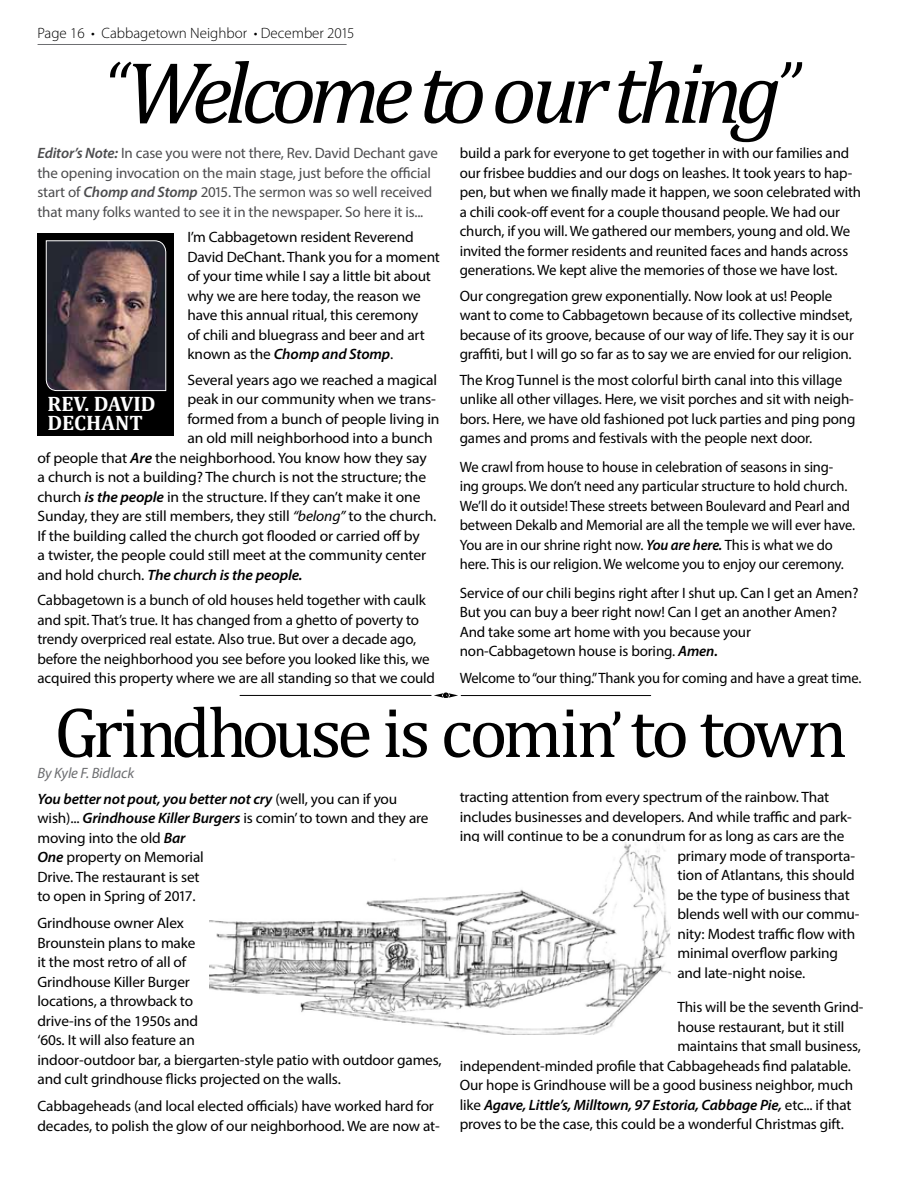
<style>
.page{position:relative;width:918px;height:1188px;background:#fff}
.page>*{position:absolute;margin:0;border:0;box-sizing:border-box;transform-origin:0 0}
.t1{font:italic 88.5px "Cambria";letter-spacing:-.08em;color:#000}
.t2{font:72px "Cambria";letter-spacing:-.045em;color:#000}
.t3{font:700 21px/19.5px "Cambria";color:#fff}
.t4{font:15px/19.5px "Myriad Pro";letter-spacing:-.01em;color:#000}
.t5{font:15px "Myriad Pro";letter-spacing:-.01em;color:#000;scale:1.04 1}
.t6{font:15px/19.5px "Myriad Pro";letter-spacing:-.01em;color:#4d4d4f}
.t7{font:italic 600 15px/25.5px "Myriad Pro";letter-spacing:-.01em;color:#000}
.t8{font:300 15px "Myriad Pro";color:#000}
.t9{font:italic 600 15px "Myriad Pro";letter-spacing:-.01em;color:#000;scale:1.04 1}
.s1{font-weight:600;font-style:italic}
.s2{font-style:italic}
.s3{font-weight:400;font-style:normal}
.s4{font-size:58.5px}
.s5{font-weight:400;color:#6d6e71}
</style>
<div class="page">
<hr style="left:38px;top:44px;width:308px;height:1px;background:#6d6e71">
<svg style="left:434px;top:693px;width:24px;height:5px"></svg>
<hr style="left:240px;top:695px;width:191px;height:1px;background:#000">
<hr style="left:461px;top:695px;width:190px;height:1px;background:#000">
<div style="left:38px;top:233px;width:136px;height:203px;background:#000"></div>
<svg style="left:46px;top:240px;width:121px;height:151px;background:#604e52"></svg>
<img style="left:209px;top:842px;width:462px;height:193px">
<p class="t8" style="left:38px;top:24px;width:318px">Page 16 • Cabbagetown Neighbor • December 2015</p>
<h1 class="t1" style="left:103px;top:30px;width:698px"><sup>“</sup>Welcome to our thing<sup>”</sup></h1>
<p class="t6" style="left:38px;top:143px;width:402px"><span class="s1">Editor’s Note:</span> In case you were not there, Rev. David Dechant gave the opening invocation on the main stage, just before the official start of <span class="s1">Chomp and Stomp</span> 2015. The sermon was so well received that many folks wanted to see it in the newspaper. So here it is...</p>
<p class="t4" style="left:187px;top:227px;width:254px">I’m Cabbagetown resident Reverend David DeChant. Thank you for a moment of your time while I say a little bit about why we are here today, the reason we have this annual ritual, this ceremony<br>of chili and bluegrass and beer and art known as the <span class="s1">Chomp and Stomp</span>.</p>
<p class="t5" style="left:187px;top:370px;width:242px">Several years ago we reached a magical</p>
<p class="t5" style="left:187px;top:390px;width:241px">peak in our community when we trans-</p>
<p class="t5" style="left:187px;top:409px;width:244px">formed from a bunch of people living in</p>
<p class="t5" style="left:187px;top:429px;width:237px">an old mill neighborhood into a bunch</p>
<p class="t5" style="left:37px;top:448px;width:376px">of people that <span class="s1">Are</span> the neighborhood. You know how they say</p>
<p class="t5" style="left:37px;top:468px;width:375px">a church is not a building? The church is not the structure; the</p>
<p class="t5" style="left:37px;top:487px;width:370px">church <span class="s1">is the people</span> in the structure. If they can’t make it one</p>
<p class="t5" style="left:37px;top:507px;width:385px">Sunday, they are still members, they still <span class="s2">“belong”</span> to the church.</p>
<p class="t5" style="left:37px;top:526px;width:369px">If the building called the church got flooded or carried off by</p>
<p class="t5" style="left:37px;top:546px;width:375px">a twister, the people could still meet at the community center</p>
<p class="t9" style="left:37px;top:565px;width:256px"><span class="s3">and hold church.</span> The church is the people.</p>
<p class="t4" style="left:38px;top:590px;width:399px">Cabbagetown is a bunch of old houses held together with caulk and spit. That’s true. It has changed from a ghetto of poverty to trendy overpriced real estate. Also true. But over a decade ago, before the neighborhood you see before you looked like this, we acquired this property where we are all standing so that we could</p>
<h3 class="t3" style="left:48px;top:393px;width:110px">REV. DAVID<br>DECHANT</h3>
<p class="t4" style="left:460px;top:143px;width:403px">build a park for everyone to get together in with our families and our frisbee buddies and our dogs on leashes. It took years to hap&shy;pen, but when we finally made it happen, we soon celebrated with a chili cook-off event for a couple thousand people. We had our church, if you will. We gathered our members, young and old. We invited the former residents and reunited faces and hands across generations. We kept alive the memories of those we have lost.</p>
<p class="t4" style="left:460px;top:286px;width:396px">Our congregation grew exponentially. Now look at us! People want to come to Cabbagetown because of its collective mindset, because of its groove, because of our way of life. They say it is our graffiti, but I will go so far as to say we are envied for our religion.</p>
<p class="t4" style="left:460px;top:370px;width:397px">The Krog Tunnel is the most colorful birth canal into this village unlike all other villages. Here, we visit porches and sit with neigh&shy;bors. Here, we have old fashioned pot luck parties and ping pong games and proms and festivals with the people next door.</p>
<p class="t4" style="left:460px;top:457px;width:397px">We crawl from house to house in celebration of seasons in sing&shy;ing groups. We don’t need any particular structure to hold church.<br>We’ll do it outside! These streets between Boulevard and Pearl and between Dekalb and Memorial are all the temple we will ever have.<br>You are in our shrine right now. <span class="s1">You are here.</span> This is what we do here. This is our religion. We welcome you to enjoy our ceremony.</p>
<p class="t4" style="left:460px;top:583px;width:400px">Service of our chili begins right after I shut up. Can I get an Amen?<br>But you can buy a beer right now! Can I get an another Amen?<br>And take some art home with you because your non-Cabbagetown house is boring. <span class="s1">Amen.</span></p>
<p class="t4" style="left:460px;top:668px;width:403px">Welcome to “our thing.” Thank you for coming and have a great time.</p>
<h2 class="t2" style="left:54px;top:690px;width:795px">Grindhouse is comin<span class="s4">’</span> to town</h2>
<p class="t7" style="left:38px;top:760px;width:361px"><span class="s5">By Kyle F. Bidlack<br></span>You better not pout, you better not cry <span class="s3">(well, you can if you</span></p>
<p class="t4" style="left:38px;top:808px;width:393px">wish)... <span class="s1">Grindhouse Killer Burgers</span> is comin’ to town and they are moving into the old <span class="s1">Bar<br>One</span> property on Memorial<br>Drive. The restaurant is set<br>to open in Spring of 2017.</p>
<p class="t4" style="left:38px;top:913px;width:406px">Grindhouse owner Alex<br>Brounstein plans to make<br>it the most retro of all of<br>Grindhouse Killer Burger<br>locations, a throwback to<br>drive-ins of the 1950s and<br>‘60s. It will also feature an<br>indoor-outdoor bar, a biergarten-style patio with outdoor games, and cult grindhouse flicks projected on the walls.</p>
<p class="t4" style="left:38px;top:1096px;width:404px">Cabbageheads (and local elected officials) have worked hard for decades, to polish the glow of our neighborhood. We are now at-</p>
<p class="t4" style="left:460px;top:787px;width:371px">tracting attention from every spectrum of the rainbow. That</p>
<p class="t4" style="left:460px;top:807px;width:394px">includes businesses and developers. And while traffic and park-</p>
<p class="t4" style="left:460px;top:826px;width:386px">ing will continue to be a conundrum for as long as cars are the</p>
<p class="t4" style="left:677px;top:846px;width:179px">primary mode of transporta-</p>
<p class="t4" style="left:677px;top:865px;width:179px">tion of Atlantans, this should</p>
<p class="t4" style="left:677px;top:885px;width:174px">be the type of business that</p>
<p class="t4" style="left:677px;top:904px;width:184px">blends well with our commu-</p>
<p class="t4" style="left:677px;top:924px;width:179px">nity: Modest traffic flow with</p>
<p class="t4" style="left:677px;top:943px;width:162px">minimal overflow parking</p>
<p class="t4" style="left:677px;top:963px;width:129px">and late-night noise.</p>
<p class="t4" style="left:677px;top:997px;width:187px">This will be the seventh Grind-</p>
<p class="t4" style="left:677px;top:1017px;width:169px">house restaurant, but it still</p>
<p class="t4" style="left:677px;top:1036px;width:185px">maintains that small business,</p>
<p class="t4" style="left:460px;top:1056px;width:393px">independent-minded profile that Cabbageheads find palatable.</p>
<p class="t4" style="left:460px;top:1075px;width:395px">Our hope is Grindhouse will be a good business neighbor, much</p>
<p class="t7" style="left:460px;top:1092px;width:393px"><span class="s3">like</span> Agave, Little’s, Milltown, 97 Estoria, Cabbage Pie, <span class="s3">etc... if that</span></p>
<p class="t4" style="left:460px;top:1114px;width:386px">proves to be the case, this could be a wonderful Christmas gift.</p>
</div>
